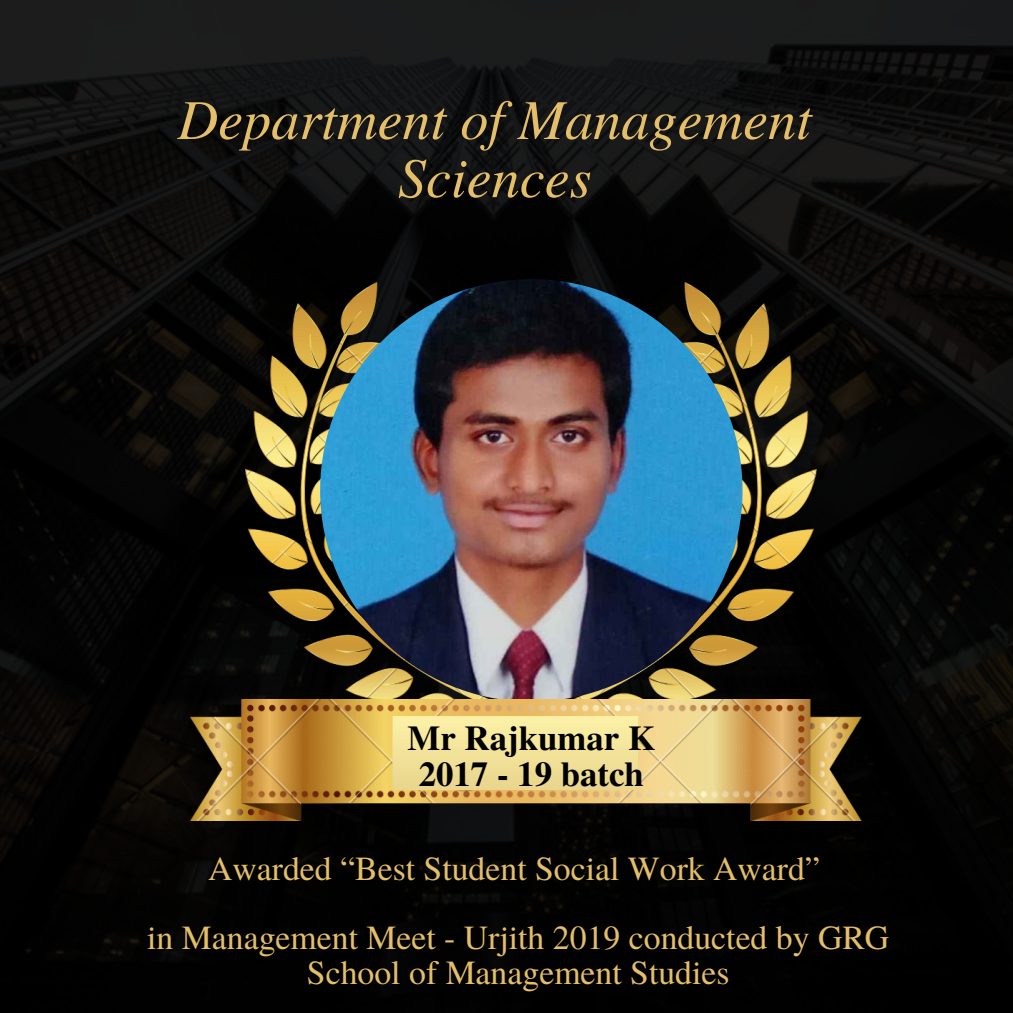
<style>
.page{position:relative;width:1013px;height:1013px;background:#fff}
.page>*{position:absolute;margin:0;border:0;box-sizing:border-box;transform-origin:0 0}
.t1{font:italic 56.25px/58.1px "Te X Gyre Termes";color:#e4be68;text-align:center}
.t2{font:700 34.75px/36.5px "Te X Gyre Termes";color:#000;text-align:center}
.t3{font:33.75px/69.4px "Te X Gyre Termes";color:#e4be68;text-align:center}
</style>
<div class="page">
<img style="left:0;top:0;width:1012px;height:1012px">
<img style="left:245px;top:282px;width:571px;height:417px">
<img style="left:320px;top:279px;width:422px;height:422px;border-radius:50%">
<img style="left:191px;top:699px;width:670px;height:121px">
<img style="left:370px;top:717px;width:312px;height:72px">
<h1 class="t1" style="left:177px;top:87px;width:635px">Department of Management<br>Sciences</h1>
<p class="t2" style="left:407px;top:717px;width:249px">Mr Rajkumar K<br>2017 - 19 batch</p>
<p class="t3" style="left:147px;top:832px;width:743px">Awarded “Best Student Social Work Award”<br>in Management Meet - Urjith 2019 conducted by GRG</p>
<p class="t3" style="left:307px;top:936px;width:424px">School of Management Studies</p>
</div>
